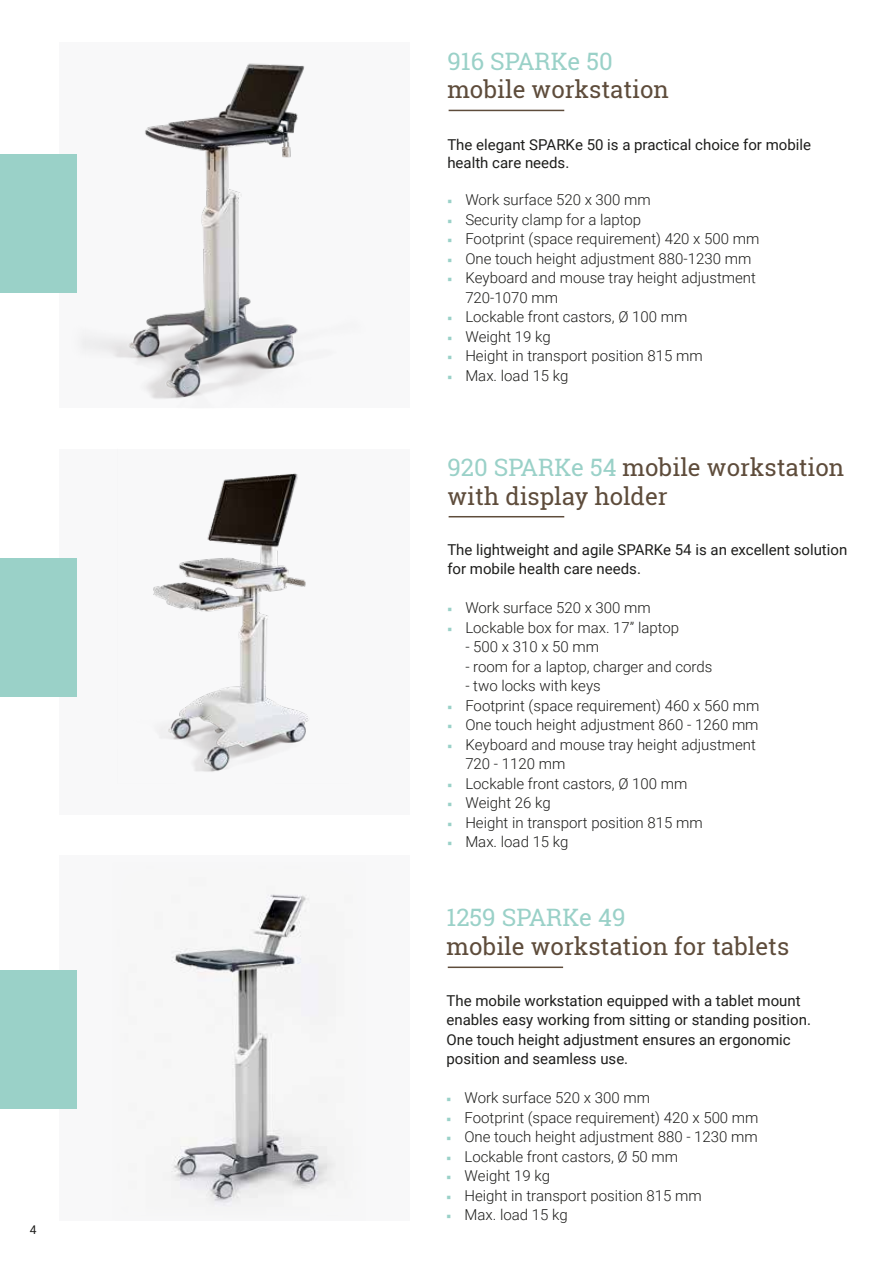
<style>
.page{position:relative;width:893px;height:1263px;background:#fff}
.page>*{position:absolute;margin:0;border:0;box-sizing:border-box;transform-origin:0 0}
.t1{font:24px/28.8px "Roboto Slab";color:#5e4c3b}
.t2{font:24px "Roboto Slab";color:#9ad1c8}
.t3{font:300 15px/19.5px "Roboto";color:#1d1d1b}
.t4{font:15px/19.5px "Roboto";color:#1d1d1b}
.t5{font:12px "Roboto";color:#1d1d1b}
.s1{font-family:"Arno Pro";font-weight:400;color:#9ad1c8}
.s2{color:#9ad1c8}
</style>
<div class="page">
<div style="left:60px;top:855px;width:350px;height:365px;background:#f8f8f9"></div>
<img style="left:171px;top:894px;width:164px;height:311px">
<hr style="left:448px;top:966px;width:115px;height:2px;background:#5e4c3b">
<div style="left:60px;top:449px;width:350px;height:365px;background:#f8f8f9"></div>
<img style="left:153px;top:473px;width:156px;height:299px">
<div style="left:60px;top:43px;width:350px;height:365px;background:#f8f8f9"></div>
<img style="left:65px;top:63px;width:240px;height:336px">
<div style="left:0;top:154px;width:77px;height:138px;background:#9ad1c8"></div>
<div style="left:0;top:558px;width:77px;height:139px;background:#9ad1c8"></div>
<div style="left:0;top:970px;width:77px;height:139px;background:#9ad1c8"></div>
<hr style="left:449px;top:110px;width:115px;height:1px;background:#5e4c3b">
<hr style="left:449px;top:516px;width:115px;height:1px;background:#5e4c3b">
<p class="t5" style="left:30px;top:1221px;width:8px">4</p>
<h1 class="t2" style="left:447px;top:44px;width:167px">916 SPARKe 50</h1>
<h1 class="t1" style="left:447px;top:75px;width:223px">mobile workstation</h1>
<p class="t4" style="left:447px;top:135px;width:365px;line-height:18px">The elegant SPARKe 50 is a practical choice for mobile health care needs.</p>
<p class="t3" style="left:447px;top:189px;width:205px"><span class="s1">■</span> Work surface 520 x 300 mm</p>
<p class="t3" style="left:447px;top:209px;width:195px"><span class="s1">■</span> Security clamp for a laptop</p>
<p class="t3" style="left:447px;top:228px;width:314px"><span class="s1">■</span> Footprint (space requirement) 420 x 500 mm</p>
<p class="t3" style="left:447px;top:248px;width:305px"><span class="s1">■</span> One touch height adjustment 880-1230 mm</p>
<p class="t3" style="left:465px;top:267px;width:292px;text-indent:-18px"><span class="s1">■</span> Keyboard and mouse tray height adjustment<br>720-1070 mm</p>
<p class="t3" style="left:447px;top:306px;width:241px"><span class="s1">■</span> Lockable front castors, Ø 100 mm</p>
<p class="t3" style="left:447px;top:326px;width:105px"><span class="s1">■</span> Weight 19 kg</p>
<p class="t3" style="left:447px;top:345px;width:257px"><span class="s1">■</span> Height in transport position 815 mm</p>
<p class="t3" style="left:447px;top:365px;width:123px"><span class="s1">■</span> Max. load 15 kg</p>
<h1 class="t1" style="left:447px;top:452px;width:398px"><span class="s2">920 SPARKe 54</span> mobile workstation with display holder</h1>
<p class="t4" style="left:447px;top:539px;width:401px">The lightweight and agile SPARKe 54 is an excellent solution for mobile health care needs.</p>
<p class="t3" style="left:447px;top:598px;width:205px"><span class="s1">■</span> Work surface 520 x 300 mm</p>
<p class="t3" style="left:447px;top:617px;width:233px"><span class="s1">■</span> Lockable box for max. 17” laptop</p>
<p class="t3" style="left:465px;top:637px;width:135px">- 500 x 310 x 50 mm</p>
<p class="t3" style="left:465px;top:656px;width:249px">- room for a laptop, charger and cords</p>
<p class="t3" style="left:465px;top:676px;width:137px">- two locks with keys</p>
<p class="t3" style="left:447px;top:695px;width:314px"><span class="s1">■</span> Footprint (space requirement) 460 x 560 mm</p>
<p class="t3" style="left:447px;top:715px;width:313px"><span class="s1">■</span> One touch height adjustment 860 - 1260 mm</p>
<p class="t3" style="left:465px;top:734px;width:292px;text-indent:-18px"><span class="s1">■</span> Keyboard and mouse tray height adjustment<br>720 - 1120 mm</p>
<p class="t3" style="left:447px;top:773px;width:241px"><span class="s1">■</span> Lockable front castors, Ø 100 mm</p>
<p class="t3" style="left:447px;top:793px;width:105px"><span class="s1">■</span> Weight 26 kg</p>
<p class="t3" style="left:447px;top:812px;width:257px"><span class="s1">■</span> Height in transport position 815 mm</p>
<p class="t3" style="left:447px;top:832px;width:123px"><span class="s1">■</span> Max. load 15 kg</p>
<h1 class="t2" style="left:446px;top:901px;width:181px">1259 SPARKe 49</h1>
<h1 class="t1" style="left:446px;top:932px;width:344px">mobile workstation for tablets</h1>
<p class="t4" style="left:446px;top:990px;width:366px">The mobile workstation equipped with a tablet mount enables easy working from sitting or standing position.<br>One touch height adjustment ensures an ergonomic position and seamless use.</p>
<p class="t3" style="left:446px;top:1088px;width:205px"><span class="s1">■</span> Work surface 520 x 300 mm</p>
<p class="t3" style="left:446px;top:1107px;width:314px"><span class="s1">■</span> Footprint (space requirement) 420 x 500 mm</p>
<p class="t3" style="left:446px;top:1127px;width:313px"><span class="s1">■</span> One touch height adjustment 880 - 1230 mm</p>
<p class="t3" style="left:446px;top:1146px;width:233px"><span class="s1">■</span> Lockable front castors, Ø 50 mm</p>
<p class="t3" style="left:446px;top:1166px;width:105px"><span class="s1">■</span> Weight 19 kg</p>
<p class="t3" style="left:446px;top:1185px;width:257px"><span class="s1">■</span> Height in transport position 815 mm</p>
<p class="t3" style="left:446px;top:1205px;width:123px"><span class="s1">■</span> Max. load 15 kg</p>
</div>
